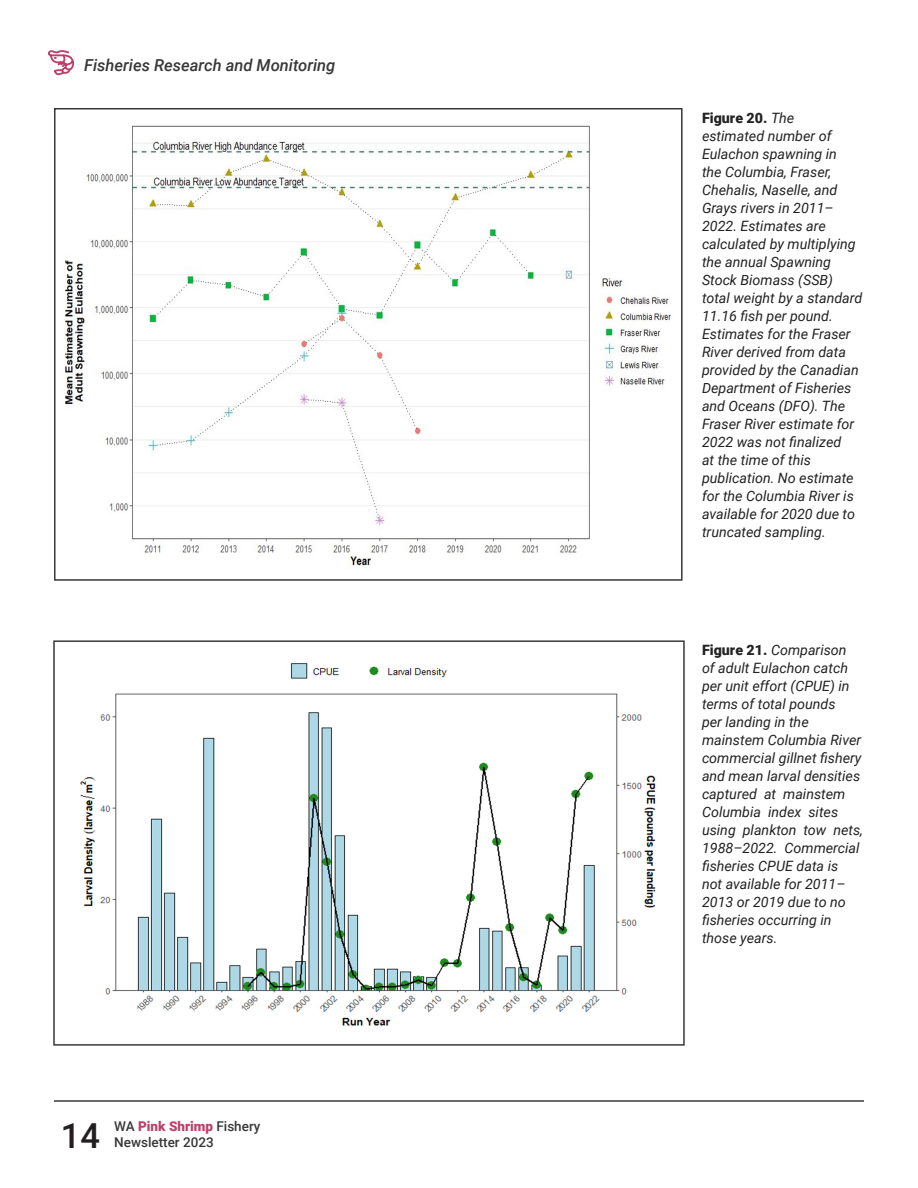
<style>
.page{position:relative;width:918px;height:1188px;background:#fff}
.page>*{position:absolute;margin:0;border:0;box-sizing:border-box;transform-origin:0 0}
.t1{font:500 34.5px "Roboto";color:#231f20}
.t2{font:italic 500 16.5px "Roboto";color:#383838}
.t3{font:italic 14.25px/18px "Roboto";color:#222}
.t4{font:900 13.5px "Roboto";color:#bc406a}
.t5{font:500 13.5px "Roboto";color:#383838}
.s1{font-weight:500;color:#383838}
.s2{font-weight:900;font-style:normal}
</style>
<div class="page">
<hr style="left:54px;top:1100px;width:810px;height:2px;background:#383838">
<svg style="left:48px;top:50px;width:26px;height:26px"></svg>
<img style="left:80px;top:663px;width:576px;height:363px">
<div style="left:53px;top:640px;width:632px;height:406px;border:2px solid #383838"></div>
<img style="left:64px;top:125px;width:607px;height:441px">
<div style="left:54px;top:108px;width:629px;height:473px;border:2px solid #383838"></div>
<p class="t2" style="left:84px;top:54px;width:253px">Fisheries Research and Monitoring</p>
<h1 class="t1" style="left:61px;top:1111px;width:41px">14</h1>
<p class="t4" style="left:114px;top:1117px;width:148px"><span class="s1">WA</span> Pink Shrimp <span class="s1">Fishery</span></p>
<p class="t5" style="left:114px;top:1133px;width:101px">Newsletter 2023</p>
<p class="t3" style="left:702px;top:108px;width:162px"><span class="s2">Figure 20.</span> The<br>estimated number of<br>Eulachon spawning in<br>the Columbia, Fraser,<br>Chehalis, Naselle, and<br>Grays rivers in 2011–<br>2022. Estimates are calculated by multiplying the annual Spawning<br>Stock Biomass (SSB) total weight by a standard<br>11.16 fish per pound.<br>Estimates for the Fraser<br>River derived from data provided by the Canadian<br>Department of Fisheries and Oceans (DFO). The<br>Fraser River estimate for<br>2022 was not finalized<br>at the time of this publication. No estimate for the Columbia River is available for 2020 due to truncated sampling.</p>
<p class="t3" style="left:702px;top:641px;width:163px"><span class="s2">Figure 21.</span> Comparison of adult Eulachon catch per unit effort (CPUE) in terms of total pounds<br>per landing in the mainstem Columbia River commercial gillnet fishery and mean larval densities captured at mainstem<br>Columbia index sites using plankton tow nets,<br>1988–2022. Commercial fisheries CPUE data is<br>not available for 2011–<br>2013 or 2019 due to no fisheries occurring in those years.</p>
</div>
